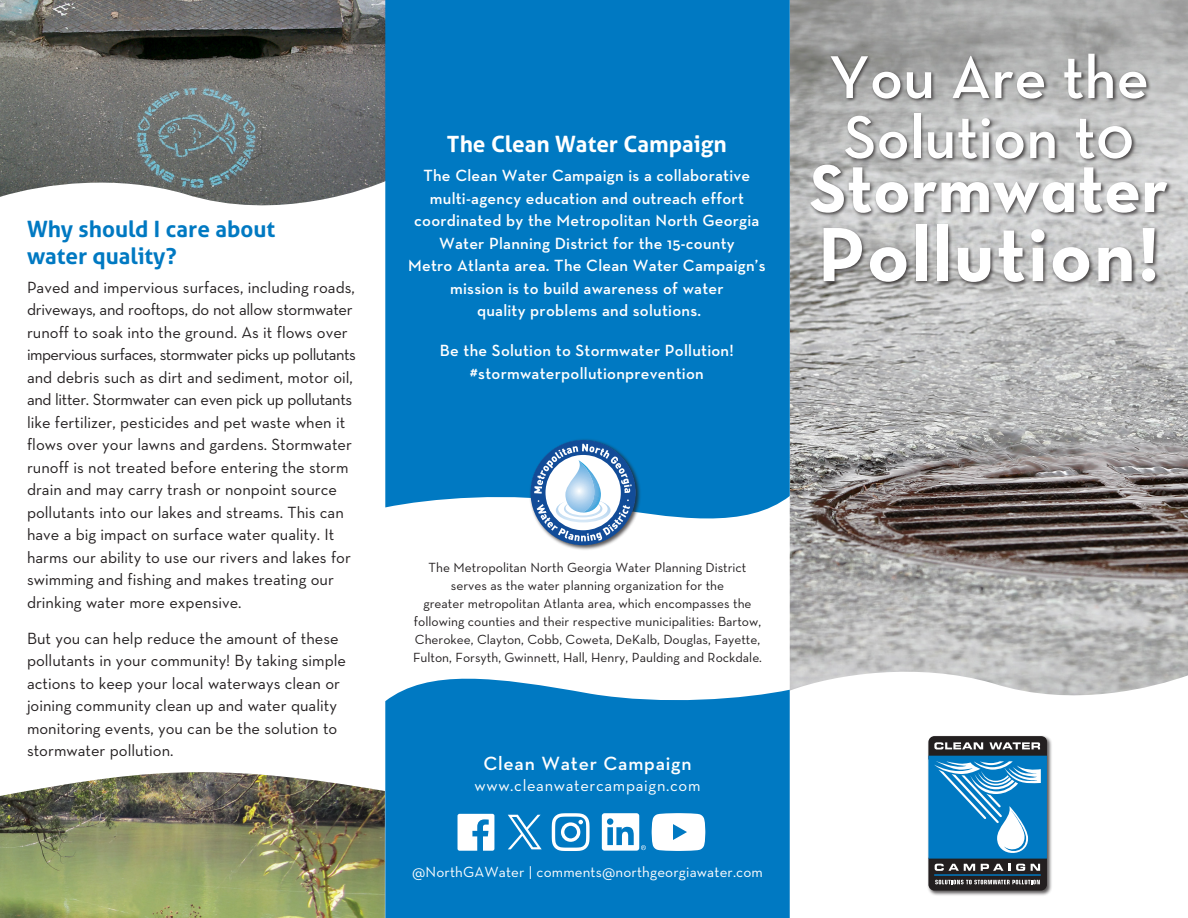
<style>
.page{position:relative;width:1188px;height:918px;background:#fff}
.page>*{position:absolute;margin:0;border:0;box-sizing:border-box;transform-origin:0 0}
.t1{font:78px "Neutraface Text Bold Alt";letter-spacing:.025em;color:#fff}
.t2{font:69px "Neutraface Text Bold Alt";color:#fff}
.t3{font:600 61.5px/60px "Neutraface Text";color:#fff}
.t4{font:700 22.5px/27px "Aller";color:#0079c2}
.t5{font:700 22.5px "Aller";color:#fff}
.t6{font:600 19.5px "Neutraface Text";letter-spacing:.04em;color:#fff}
.t7{font:16.5px/22.5px "Neutraface Text";color:#231f20}
.t8{font:600 16.5px/22.5px "Neutraface Text";letter-spacing:.015em;color:#fff;text-align:center}
.t9{font:16.5px "Neutraface Text";letter-spacing:.04em;color:#fff}
.t10{font:15px "Neutraface Text";letter-spacing:.01em;color:#fff}
.t11{font:13.5px/18px "Neutraface Text";color:#231f20;text-align:center}
</style>
<div class="page">
<img style="left:790px;top:0;width:398px;height:696px">
<div style="left:810px;top:52px;width:363px;height:236px;background:#231f20;opacity:.75"></div>
<img style="left:0;top:0;width:385px;height:206px">
<img style="left:0;top:772px;width:385px;height:146px">
<svg style="left:385px;top:668px;width:405px;height:250px;background:#1986c8"></svg>
<div style="left:385px;top:0;width:405px;height:529px;background:#0079c2"></div>
<div style="left:927px;top:735px;width:125px;height:161px;background:#231f20;opacity:.75"></div>
<svg style="left:928px;top:736px;width:119px;height:155px;background:#3778a1"></svg>
<div style="left:529px;top:439px;width:113px;height:112px;background:#231f20;opacity:.75"></div>
<svg style="left:531px;top:440px;width:105px;height:105px"></svg>
<svg style="left:552px;top:813px;width:38px;height:38px"></svg>
<svg style="left:458px;top:814px;width:36px;height:37px"></svg>
<svg style="left:602px;top:813px;width:44px;height:38px"></svg>
<svg style="left:508px;top:815px;width:34px;height:34px"></svg>
<svg style="left:652px;top:813px;width:53px;height:38px"></svg>
<p class="t4" style="left:27px;top:215px;width:249px">Why should I care about water quality?</p>
<p class="t7" style="left:27px;top:276px;width:330px">Paved and impervious surfaces, including roads, driveways, and rooftops, do not allow stormwater runoff to soak into the ground. As it flows over impervious surfaces, stormwater picks up pollutants and debris such as dirt and sediment, motor oil, and litter. Stormwater can even pick up pollutants like fertilizer, pesticides and pet waste when it flows over your lawns and gardens. Stormwater runoff is not treated before entering the storm drain and may carry trash or nonpoint source pollutants into our lakes and streams. This can have a big impact on surface water quality. It harms our ability to use our rivers and lakes for swimming and fishing and makes treating our drinking water more expensive.</p>
<p class="t7" style="left:27px;top:627px;width:321px">But you can help reduce the amount of these pollutants in your community! By taking simple actions to keep your local waterways clean or joining community clean up and water quality monitoring events, you can be the solution to stormwater pollution.</p>
<p class="t5" style="left:447px;top:130px;width:281px">The Clean Water Campaign</p>
<p class="t8" style="left:408px;top:164px;width:359px">The Clean Water Campaign is a collaborative multi-agency education and outreach effort coordinated by the Metropolitan North Georgia Water Planning District for the 15-county<br>Metro Atlanta area. The Clean Water Campaign’s mission is to build awareness of water<br>quality problems and solutions.</p>
<p class="t8" style="left:440px;top:339px;width:295px">Be the Solution to Stormwater Pollution! #stormwaterpollutionprevention</p>
<p class="t3" style="left:829px;top:47px;width:322px">You Are the<br>Solution t0</p>
<p class="t2" style="left:809px;top:144px;width:360px">Stormwater</p>
<p class="t1" style="left:818px;top:204px;width:343px">Pollution!</p>
<p class="t11" style="left:413px;top:558px;width:350px">The Metropolitan North Georgia Water Planning District serves as the water planning organization for the<br>greater metropolitan Atlanta area, which encompasses the following counties and their respective municipalities: Bartow, Cherokee, Clayton, Cobb, Coweta, DeKalb, Douglas, Fayette, Fulton, Forsyth, Gwinnett, Hall, Henry, Paulding and Rockdale.</p>
<p class="t6" style="left:483px;top:752px;width:210px">Clean Water Campaign</p>
<p class="t9" style="left:475px;top:776px;width:228px">www.cleanwatercampaign.com</p>
<p class="t10" style="left:412px;top:863px;width:352px">@NorthGAWater | comments@northgeorgiawater.com</p>
</div>
